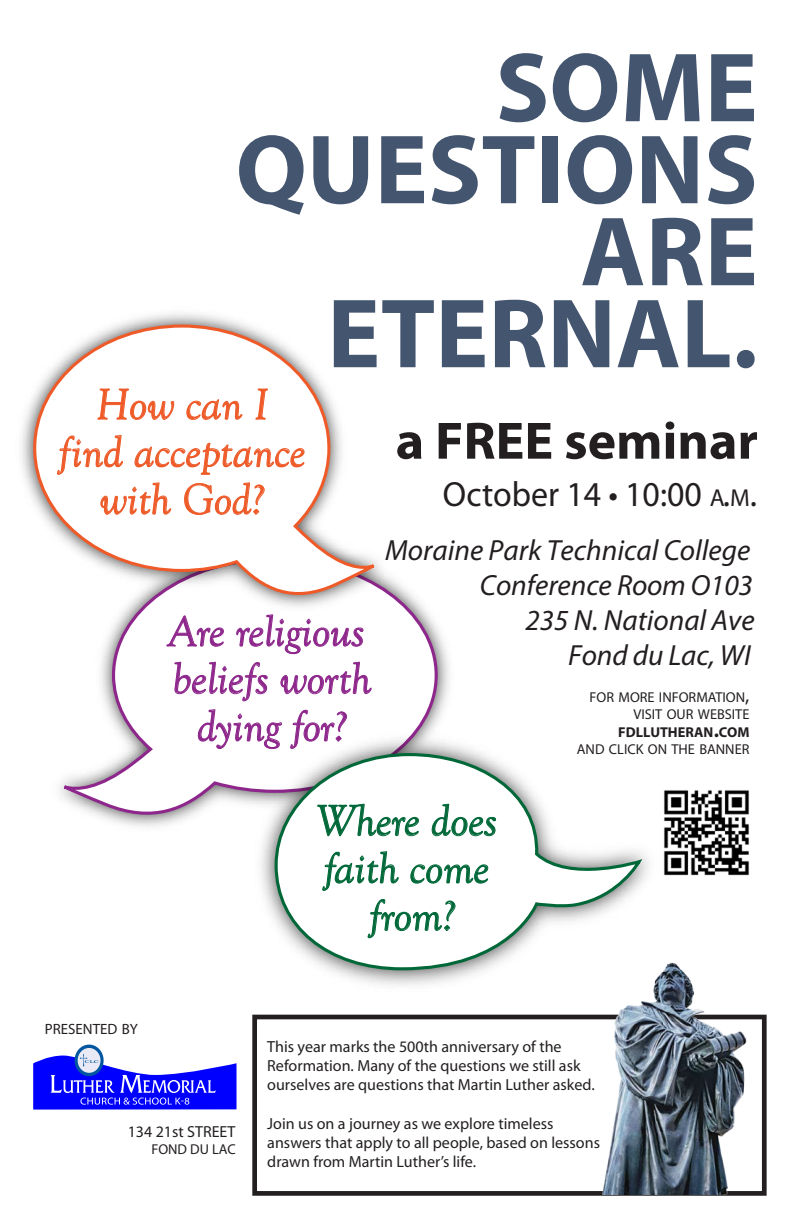
<style>
.page{position:relative;width:792px;height:1224px;background:#fff}
.page>*{position:absolute;margin:0;border:0;box-sizing:border-box;transform-origin:0 0}
.t1{font:700 99.4px/82px "Myriad Pro";color:#44556f;text-align:right}
.t2{font:700 52.9px "Myriad Pro";color:#231f20}
.t3{font:italic 44.9px/47.4px "Goudy Old Style T";color:#8e278c;text-align:center}
.t4{font:italic 44.9px/47.4px "Goudy Old Style T";color:#ee5a28;text-align:center}
.t5{font:italic 44.9px/47.4px "Goudy Old Style T";color:#006838;text-align:center}
.t6{font:35.1px "Myriad Pro";color:#231f20}
.t7{font:italic 29.2px/35.1px "Myriad Pro";color:#231f20;text-align:right}
.t8{font:16.1px/19.3px "Myriad Pro";color:#231f20}
.t9{font:16px "Myriad Pro";color:#231f20}
.t10{font:14.9px "Myriad Pro";color:#231f20}
.t11{font:14.3px/17.5px "Myriad Pro";color:#231f20;text-align:right}
.s1{font-size:24.6px}
.s2{font-size:20.5px}
.s3{font-weight:700}
.s4{font-weight:700;font-size:20.5px}
</style>
<div class="page">
<svg style="left:60px;top:583px;width:379px;height:244px"></svg>
<img style="left:21px;top:313px;width:376px;height:304px">
<svg style="left:32px;top:323px;width:346px;height:286px"></svg>
<svg style="left:57px;top:388px;width:248px;height:127px"></svg>
<svg style="left:166px;top:615px;width:58px;height:32px"></svg>
<svg style="left:236px;top:614px;width:128px;height:40px"></svg>
<svg style="left:174px;top:662px;width:198px;height:89px"></svg>
<div style="left:252px;top:1015px;width:515px;height:181px;border:5px solid #231f20"></div>
<img style="left:587px;top:962px;width:177px;height:232px">
<img style="left:247px;top:726px;width:423px;height:272px">
<svg style="left:273px;top:751px;width:369px;height:221px"></svg>
<svg style="left:317px;top:804px;width:102px;height:32px"></svg>
<svg style="left:432px;top:795px;width:64px;height:41px"></svg>
<svg style="left:322px;top:851px;width:77px;height:40px"></svg>
<svg style="left:410px;top:854px;width:78px;height:38px"></svg>
<svg style="left:368px;top:899px;width:88px;height:41px"></svg>
<svg style="left:76px;top:1046px;width:26px;height:29px"></svg>
<div style="left:74px;top:1045px;width:30px;height:31px;border:3px solid #0056a1;border-radius:50%"></div>
<svg style="left:33px;top:1054px;width:204px;height:56px"></svg>
<img style="left:662px;top:787px;width:88px;height:91px">
<h1 class="t1" style="left:236px;top:44px;width:524px">SOME<br>QUESTIONS<br>ARE<br>ETERNAL.</h1>
<h3 class="t4" style="left:58px;top:382px;width:248px">How can I find acceptance with God?</h3>
<h2 class="t2" style="left:396px;top:406px;width:364px">a FREE seminar</h2>
<h3 class="t6" style="left:443px;top:473px;width:316px">October 14 • 10:00 <span class="s1">A</span>.<span class="s1">M</span>.</h3>
<h3 class="t7" style="left:385px;top:532px;width:371px">Moraine Park Technical College<br>Conference Room O103<br>235 N. National Ave<br>Fond du Lac, WI</h3>
<h3 class="t3" style="left:168px;top:609px;width:205px">Are religious beliefs worth dying for?</h3>
<p class="t11" style="left:577px;top:688px;width:174px">FOR MORE INFORMATION<span class="s2">,<br></span>VISIT OUR WEBSITE<br><span class="s3">FDLLUTHERAN</span><span class="s4">.</span><span class="s3">COM<br></span>AND CLICK ON THE BANNER</p>
<h3 class="t5" style="left:316px;top:798px;width:183px">Where does faith come from?</h3>
<p class="t10" style="left:45px;top:1020px;width:94px">PRESENTED BY</p>
<p class="t9" style="left:128px;top:1121px;width:109px">134 21st STREET</p>
<p class="t11" style="left:151px;top:1140px;width:86px">FOND DU LAC</p>
<p class="t8" style="left:267px;top:1036px;width:329px">This year marks the 500th anniversary of the<br>Reformation. Many of the questions we still ask ourselves are questions that Martin Luther asked.</p>
<p class="t8" style="left:267px;top:1114px;width:334px">Join us on a journey as we explore timeless answers that apply to all people, based on lessons drawn from Martin Luther’s life.</p>
</div>
